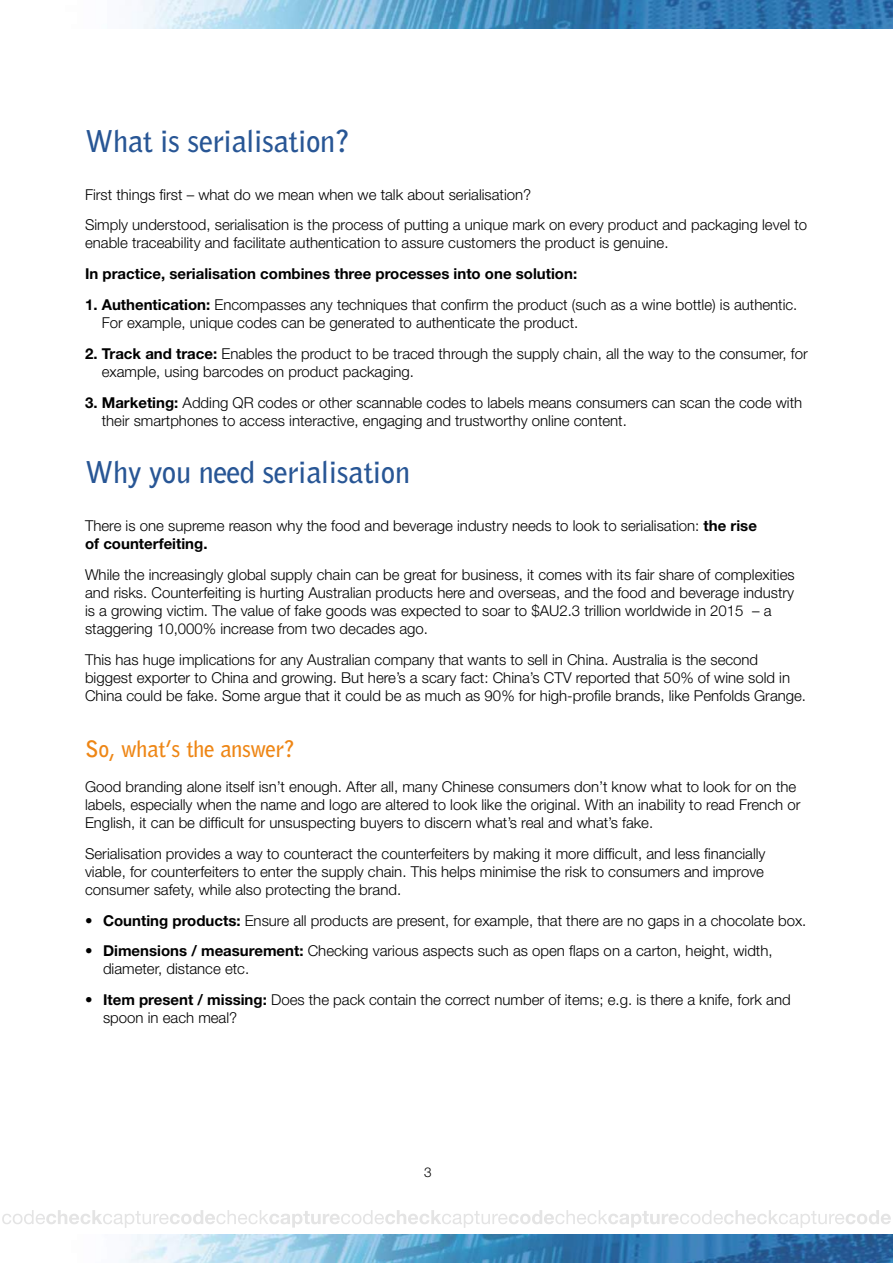
<style>
.page{position:relative;width:893px;height:1263px;background:#fff}
.page>*{position:absolute;margin:0;border:0;box-sizing:border-box;transform-origin:0 0}
.t1{font:700 30px "Bell Gothic BT";letter-spacing:-.01em;color:#285695}
.t2{font:700 22.5px "Bell Gothic BT";letter-spacing:-.01em;color:#ee8615}
.t3{font:300 15px/18px "Helvetica Neue";color:#000}
.t4{font:700 15px "Helvetica Neue";color:#000}
.t5{font:300 13.5px "Helvetica Neue";color:#000}
.s1{font-weight:700}
</style>
<div class="page">
<img style="left:126px;top:1234px;width:767px;height:29px">
<img style="left:137px;top:0;width:756px;height:28px">
<svg style="left:2px;top:1210px;width:889px;height:18px"></svg>
<h1 class="t1" style="left:85px;top:121px;width:266px">What is serialisation?</h1>
<p class="t3" style="left:85px;top:179px;width:724px;line-height:30.8px">First things first – what do we mean when we talk about serialisation?<br>Simply understood, serialisation is the process of putting a unique mark on every product and packaging level to</p>
<p class="t3" style="left:85px;top:234px;width:585px">enable traceability and facilitate authentication to assure customers the product is genuine.</p>
<p class="t4" style="left:85px;top:265px;width:494px">In practice, serialisation combines three processes into one solution:</p>
<p class="t3" style="left:102px;top:295px;width:697px;text-indent:-17px"><span class="s1">1. Authentication:</span> Encompasses any techniques that confirm the product (such as a wine bottle) is authentic.<br>For example, unique codes can be generated to authenticate the product.</p>
<p class="t3" style="left:102px;top:344px;width:708px;text-indent:-17px"><span class="s1">2. Track and trace:</span> Enables the product to be traced through the supply chain, all the way to the consumer, for example, using barcodes on product packaging.</p>
<p class="t3" style="left:102px;top:393px;width:702px;text-indent:-17px"><span class="s1">3. Marketing:</span> Adding QR codes or other scannable codes to labels means consumers can scan the code with their smartphones to access interactive, engaging and trustworthy online content.</p>
<h1 class="t1" style="left:85px;top:453px;width:326px">Why you need serialisation</h1>
<p class="t3" style="left:85px;top:516px;width:673px">There is one supreme reason why the food and beverage industry needs to look to serialisation: <span class="s1">the rise of counterfeiting.</span></p>
<p class="t3" style="left:85px;top:565px;width:711px">While the increasingly global supply chain can be great for business, it comes with its fair share of complexities and risks. Counterfeiting is hurting Australian products here and overseas, and the food and beverage industry is a growing victim. The value of fake goods was expected to soar to $AU2.3 trillion worldwide in 2015 – a staggering 10,000% increase from two decades ago.</p>
<p class="t3" style="left:85px;top:650px;width:723px">This has huge implications for any Australian company that wants to sell in China. Australia is the second biggest exporter to China and growing. But here’s a scary fact: China’s CTV reported that 50% of wine sold in<br>China could be fake. Some argue that it could be as much as 90% for high-profile brands, like Penfolds Grange.</p>
<h2 class="t2" style="left:85px;top:734px;width:211px">So, what’s the answer?</h2>
<p class="t3" style="left:85px;top:777px;width:717px">Good branding alone itself isn’t enough. After all, many Chinese consumers don’t know what to look for on the labels, especially when the name and logo are altered to look like the original. With an inability to read French or<br>English, it can be difficult for unsuspecting buyers to discern what’s real and what’s fake.</p>
<p class="t3" style="left:85px;top:844px;width:682px;text-align:justify">Serialisation provides a way to counteract the counterfeiters by making it more difficult, and less financially viable, for counterfeiters to enter the supply chain. This helps minimise the risk to consumers and improve consumer safety, while also protecting the brand.</p>
<p class="t3" style="left:85px;top:911px;width:723px">• <span class="s1">Counting products:</span> Ensure all products are present, for example, that there are no gaps in a chocolate box.</p>
<p class="t3" style="left:103px;top:942px;width:671px;text-indent:-18px">• <span class="s1">Dimensions / measurement:</span> Checking various aspects such as open flaps on a carton, height, width, diameter, distance etc.</p>
<p class="t3" style="left:103px;top:990px;width:689px;text-indent:-18px">• <span class="s1">Item present / missing:</span> Does the pack contain the correct number of items; e.g. is there a knife, fork and spoon in each meal?</p>
<p class="t5" style="left:424px;top:1164px;width:9px">3</p>
</div>
